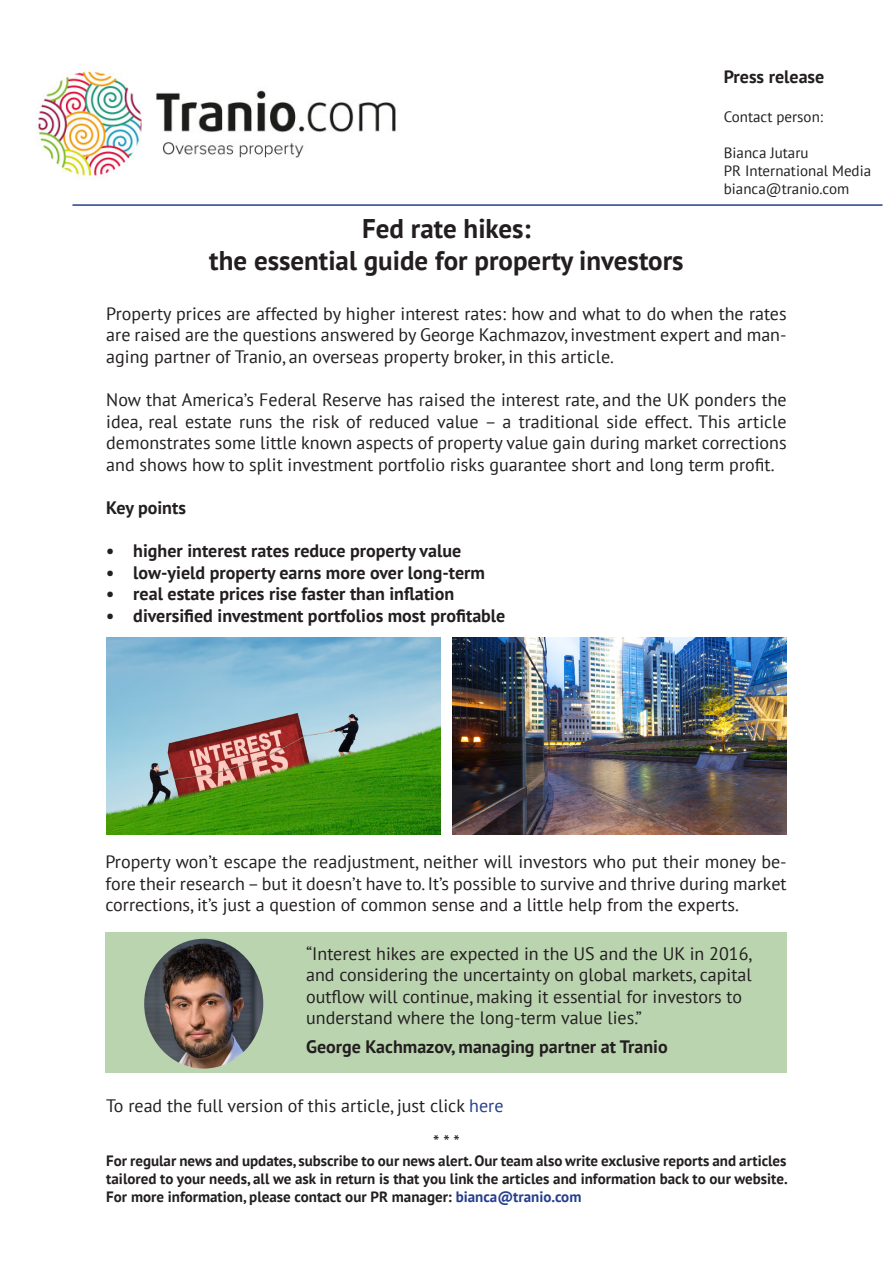
<style>
.page{position:relative;width:893px;height:1263px;background:#fff}
.page>*{position:absolute;margin:0;border:0;box-sizing:border-box;transform-origin:0 0}
.t1{font:700 27px "PT Sans";color:#231f20}
.t2{font:18px/21.6px "PT Sans";color:#231f20;text-align:justify}
.t3{font:700 18px "PT Sans";color:#231f20}
.t4{font:700 15px/18px "PT Sans";color:#231f20;text-align:justify}
.t5{font:15px "PT Sans";color:#231f20}
.s1{color:#253f8e}
</style>
<div class="page">
<img style="left:36px;top:66px;width:360px;height:114px">
<hr style="left:72px;top:204px;width:810px;height:2px;background:#253f8e">
<div style="left:106px;top:932px;width:681px;height:141px;background:#bbd4b0"></div>
<img style="left:144px;top:939px;width:119px;height:129px">
<img style="left:106px;top:638px;width:334px;height:196px">
<img style="left:452px;top:638px;width:335px;height:196px">
<p class="t1" style="left:362px;top:210px;width:170px">Fed rate hikes:</p>
<p class="t1" style="left:209px;top:243px;width:476px">the essential guide for property investors</p>
<p class="t3" style="left:724px;top:64px;width:102px">Press release</p>
<p class="t5" style="left:724px;top:107px;width:101px">Contact person:</p>
<p class="t5" style="left:724px;top:143px;width:86px">Bianca Jutaru</p>
<p class="t5" style="left:724px;top:161px;width:149px">PR International Media</p>
<p class="t5" style="left:724px;top:179px;width:127px">bianca@tranio.com</p>
<p class="t2" style="left:106px;top:302px;width:682px">Property prices are affected by higher interest rates: how and what to do when the rates are raised are the questions answered by George Kachmazov, investment expert and man&shy;aging partner of Tranio, an overseas property broker, in this article.</p>
<p class="t2" style="left:106px;top:388px;width:682px">Now that America’s Federal Reserve has raised the interest rate, and the UK ponders the idea, real estate runs the risk of reduced value – a traditional side effect. This article demonstrates some little known aspects of property value gain during market corrections and shows how to split investment portfolio risks guarantee short and long term profit.</p>
<p class="t3" style="left:106px;top:496px;width:81px">Key points</p>
<p class="t3" style="left:106px;top:539px;width:356px">• higher interest rates reduce property value</p>
<p class="t3" style="left:106px;top:560px;width:380px">• low-yield property earns more over long-term</p>
<p class="t3" style="left:106px;top:582px;width:349px">• real estate prices rise faster than inflation</p>
<p class="t3" style="left:106px;top:604px;width:401px">• diversified investment portfolios most profitable</p>
<p class="t2" style="left:106px;top:850px;width:683px">Property won’t escape the readjustment, neither will investors who put their money be&shy;fore their research – but it doesn’t have to. It’s possible to survive and thrive during market corrections, it’s just a question of common sense and a little help from the experts.</p>
<p class="t2" style="left:306px;top:942px;width:447px;text-align:left">“Interest hikes are expected in the US and the UK in 2016, and considering the uncertainty on global markets, capital outflow will continue, making it essential for investors to understand where the long-term value lies.”</p>
<p class="t3" style="left:306px;top:1035px;width:363px">George Kachmazov, managing partner at Tranio</p>
<p class="t2" style="left:106px;top:1094px;width:399px">To read the full version of this article, just click <span class="s1">here</span></p>
<p class="t2" style="left:433px;top:1130px;width:28px">* * *</p>
<p class="t4" style="left:106px;top:1151px;width:683px">For regular news and updates, subscribe to our news alert.Our team also write exclusive reports and articles tailored to your needs, all we ask in return is that you link the articles and information back to our website.<br>For more information, please contact our PR manager: <span class="s1">bianca@tranio.com</span></p>
</div>
